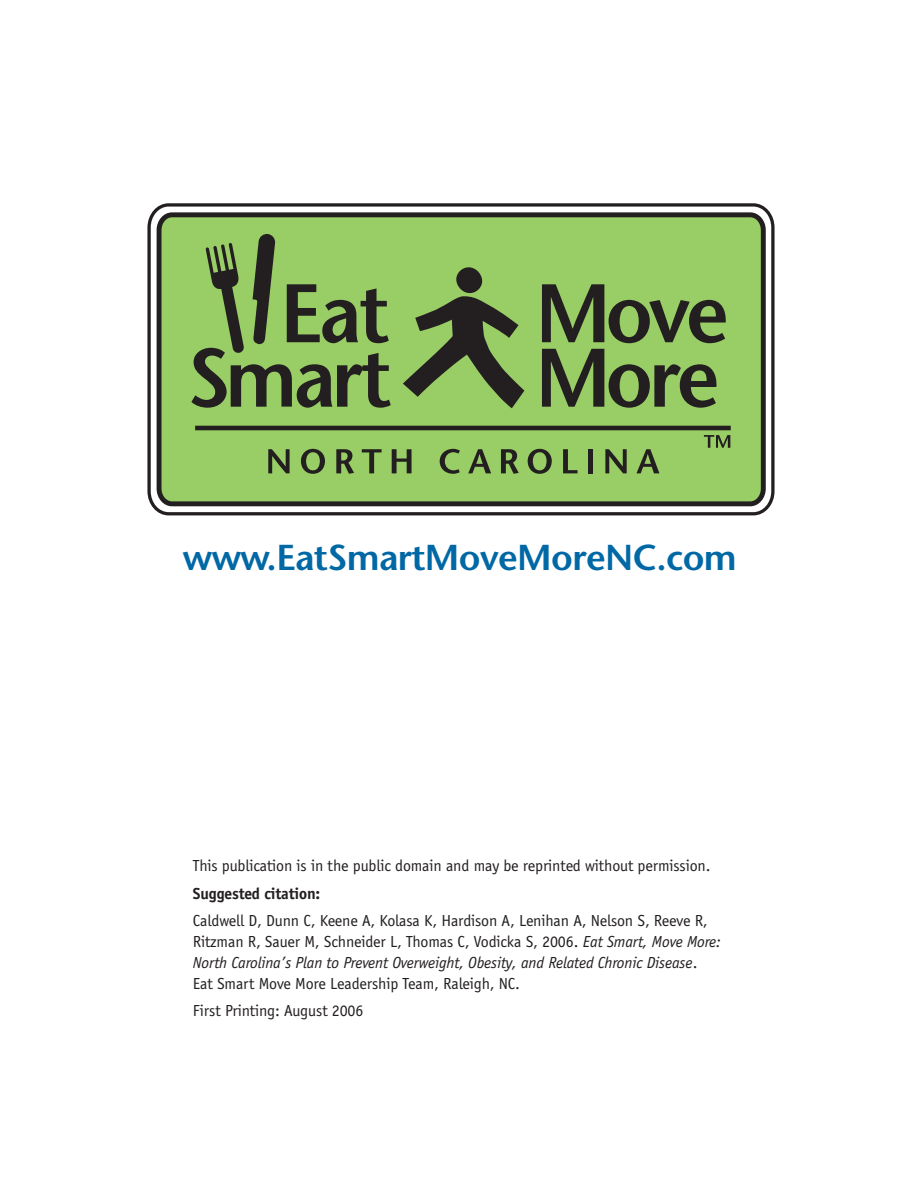
<style>
.page{position:relative;width:918px;height:1188px;background:#fff}
.page>*{position:absolute;margin:0;border:0;box-sizing:border-box;transform-origin:0 0}
.t1{font:600 36px "Stone Sans";letter-spacing:-.015em;color:#0068a5}
.t2{font:16.5px/21px "Officina Sans";letter-spacing:-.01em;color:#231f20}
.t3{font:700 16.5px "Officina Sans";letter-spacing:-.01em;color:#231f20}
.s1{font-style:italic}
</style>
<div class="page">
<svg style="left:147px;top:203px;width:628px;height:312px"></svg>
<svg style="left:154px;top:210px;width:614px;height:299px;background:#92bf65"></svg>
<hr style="left:195px;top:426px;width:536px;height:4px;background:#231f20">
<svg style="left:268px;top:449px;width:22px;height:24px"></svg>
<svg style="left:301px;top:449px;width:24px;height:25px"></svg>
<svg style="left:336px;top:449px;width:18px;height:25px"></svg>
<svg style="left:362px;top:449px;width:20px;height:24px"></svg>
<svg style="left:392px;top:449px;width:20px;height:24px"></svg>
<svg style="left:440px;top:449px;width:20px;height:25px"></svg>
<svg style="left:468px;top:449px;width:23px;height:24px"></svg>
<svg style="left:501px;top:449px;width:18px;height:25px"></svg>
<svg style="left:528px;top:449px;width:24px;height:25px"></svg>
<svg style="left:563px;top:449px;width:15px;height:24px"></svg>
<div style="left:588px;top:449px;width:5px;height:24px;background:#231f20"></div>
<svg style="left:605px;top:449px;width:22px;height:24px"></svg>
<svg style="left:636px;top:449px;width:23px;height:24px"></svg>
<svg style="left:542px;top:349px;width:175px;height:59px;background:#668247"></svg>
<svg style="left:542px;top:284px;width:184px;height:59px;background:#678347"></svg>
<svg style="left:403px;top:266px;width:121px;height:142px;background:#6f8f4c"></svg>
<svg style="left:191px;top:234px;width:200px;height:174px;background:#74964f"></svg>
<svg style="left:704px;top:435px;width:26px;height:13px"></svg>
<h1 class="t1" style="left:183px;top:543px;width:555px">www.EatSmartMoveMoreNC.com</h1>
<p class="t2" style="left:193px;top:855px;width:519px">This publication is in the public domain and may be reprinted without permission.</p>
<p class="t3" style="left:193px;top:883px;width:129px">Suggested citation:</p>
<p class="t2" style="left:193px;top:909px;width:530px">Caldwell D, Dunn C, Keene A, Kolasa K, Hardison A, Lenihan A, Nelson S, Reeve R, Ritzman R, Sauer M, Schneider L, Thomas C, Vodicka S, 2006. <span class="s1">Eat Smart, Move More:<br>North Carolina’s Plan to Prevent Overweight, Obesity, and Related Chronic Disease</span>.<br>Eat Smart Move More Leadership Team, Raleigh, NC.</p>
<p class="t2" style="left:193px;top:999px;width:172px">First Printing: August 2006</p>
</div>
